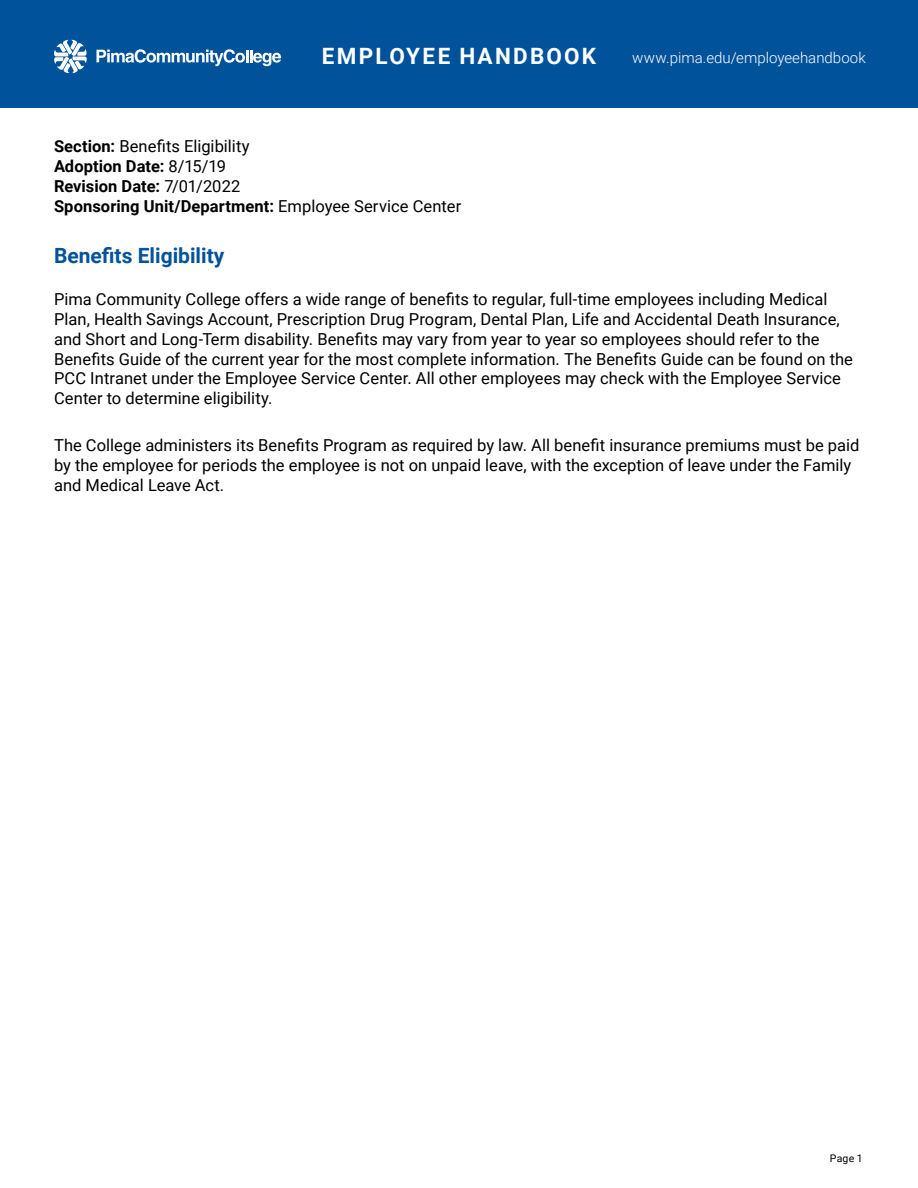
<style>
.page{position:relative;width:918px;height:1188px;background:#fff}
.page>*{position:absolute;margin:0;border:0;box-sizing:border-box;transform-origin:0 0}
.t1{font:700 22.5px "Roboto";letter-spacing:.1em;color:#fff}
.Heading_1{font:700 21px "Roboto";color:#00539b}
.Intro{font:16.5px/19.8px "Roboto";color:#000}
.Intro-2{font:700 16.5px "Roboto";letter-spacing:.005em;color:#000}
.t2{font:300 15px "Roboto";color:#fff}
.t3{font:10.5px "Roboto";color:#000}
.s1{font-weight:700}
.s2{font-weight:400}
</style>
<div class="page">
<div style="left:0;top:0;width:918px;height:108px;background:#00539b"></div>
<svg style="left:54px;top:40px;width:33px;height:33px"></svg>
<svg style="left:97px;top:49px;width:184px;height:17px"></svg>
<h1 class="t1" style="left:322px;top:40px;width:276px">EMPLOYEE HANDBOOK</h1>
<p class="t2" style="left:632px;top:47px;width:235px">www.pima.edu/employeehandbook</p>
<p class="Intro" style="left:54px;top:136px;width:197px"><span class="s1">Section:</span> Benefits Eligibility</p>
<p class="Intro-2" style="left:54px;top:155px;width:173px">Adoption Date: <span class="s2">8/15/19</span></p>
<p class="Intro-2" style="left:54px;top:174px;width:188px">Revision Date: <span class="s2">7/01/2022</span></p>
<p class="Intro-2" style="left:54px;top:194px;width:409px">Sponsoring Unit/Department: <span class="s2">Employee Service Center</span></p>
<p class="Heading_1" style="left:54px;top:241px;width:172px">Benefits Eligibility</p>
<p class="Intro" style="left:54px;top:289px;width:801px">Pima Community College offers a wide range of benefits to regular, full-time employees including Medical Plan, Health Savings Account, Prescription Drug Program, Dental Plan, Life and Accidental Death Insurance, and Short and Long-Term disability. Benefits may vary from year to year so employees should refer to the Benefits Guide of the current year for the most complete information. The Benefits Guide can be found on the PCC Intranet under the Employee Service Center. All other employees may check with the Employee Service Center to determine eligibility.</p>
<p class="Intro" style="left:54px;top:435px;width:807px">The College administers its Benefits Program as required by law. All benefit insurance premiums must be paid by the employee for periods the employee is not on unpaid leave, with the exception of leave under the Family and Medical Leave Act.</p>
<p class="t3" style="left:830px;top:1151px;width:34px">Page 1</p>
</div>
